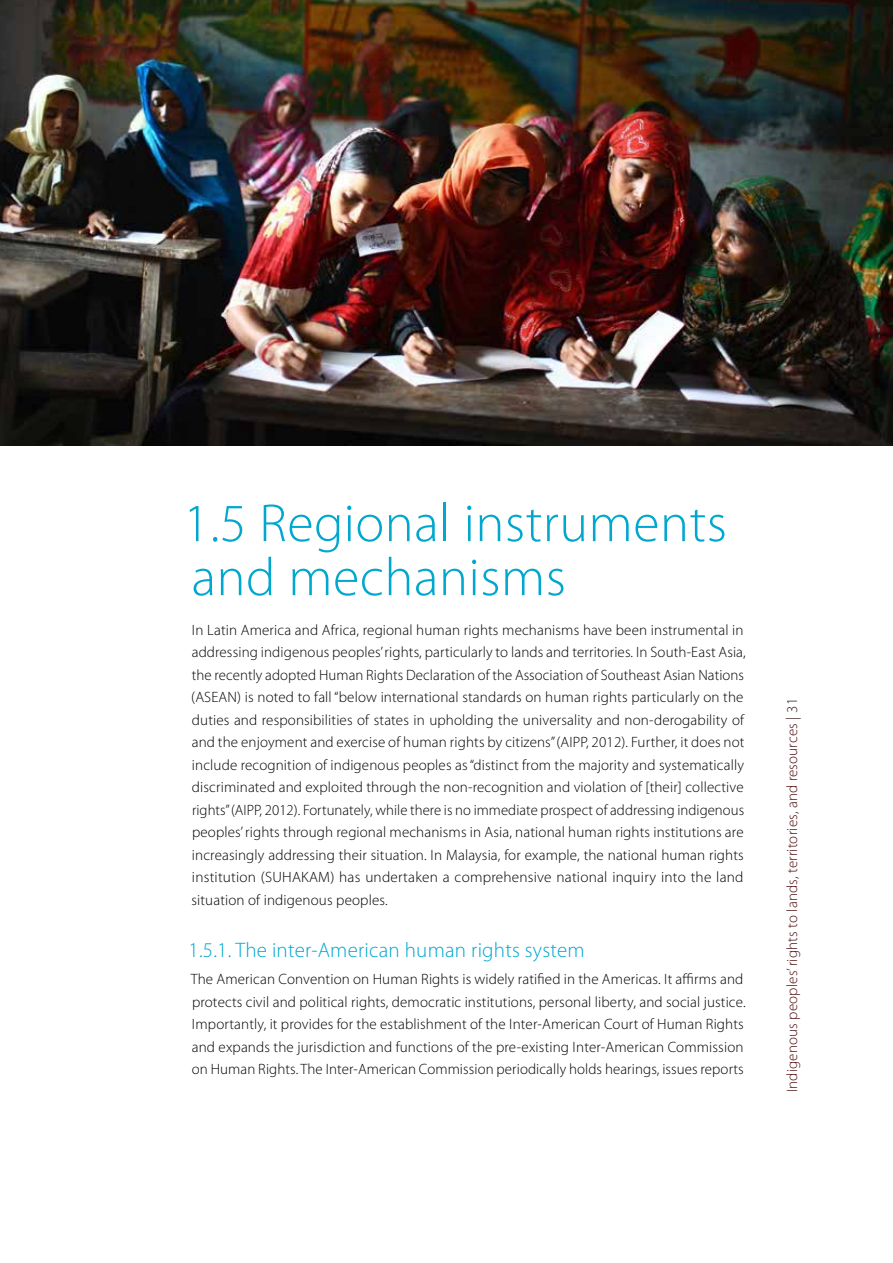
<style>
.page{position:relative;width:893px;height:1263px;background:#fff}
.page>*{position:absolute;margin:0;border:0;box-sizing:border-box;transform-origin:0 0}
.t1{font:300 54px/54px "Myriad Pro";letter-spacing:.01em;color:#00a7ce}
.t2{font:300 21px "Myriad Pro";letter-spacing:.01em;color:#00a7ce}
.t3{font:300 15px/22.5px "Myriad Pro";letter-spacing:.01em;color:#000}
.t4{font:300 15px "Myriad Pro";letter-spacing:.01em;color:#4f0f12}
.s1{color:#2e1a11}
</style>
<div class="page">
<img style="left:0;top:0;width:893px;height:445px">
<h1 class="t1" style="left:183px;top:497px;width:545px">1.5 Regional instruments and mechanisms</h1>
<p class="t3" style="left:191px;top:619px;width:556px">In Latin America and Africa, regional human rights mechanisms have been instrumental in addressing indigenous peoples’ rights, particularly to lands and territories. In South-East Asia, the recently adopted Human Rights Declaration of the Association of Southeast Asian Nations (ASEAN) is noted to fall “below international standards on human rights particularly on the duties and responsibilities of states in upholding the universality and non-derogability of and the enjoyment and exercise of human rights by citizens” (AIPP, 2012). Further, it does not include recognition of indigenous peoples as “distinct from the majority and systematically discriminated and exploited through the non-recognition and violation of [their] collective rights” (AIPP, 2012). Fortunately, while there is no immediate prospect of addressing indigenous peoples’ rights through regional mechanisms in Asia, national human rights institutions are increasingly addressing their situation. In Malaysia, for example, the national human rights institution (SUHAKAM) has undertaken a comprehensive national inquiry into the land situation of indigenous peoples.</p>
<h2 class="t2" style="left:189px;top:939px;width:397px">1.5.1. The inter-American human rights system</h2>
<p class="t3" style="left:191px;top:968px;width:556px">The American Convention on Human Rights is widely ratified in the Americas. It affirms and protects civil and political rights, democratic institutions, personal liberty, and social justice.<br>Importantly, it provides for the establishment of the Inter-American Court of Human Rights and expands the jurisdiction and functions of the pre-existing Inter-American Commission on Human Rights. The Inter-American Commission periodically holds hearings, issues reports</p>
<p class="t4" style="left:784px;top:1092px;width:396px;rotate:-90deg">Indigenous peoples’ rights to lands, territories, and resources <span class="s1">| 31</span></p>
</div>
